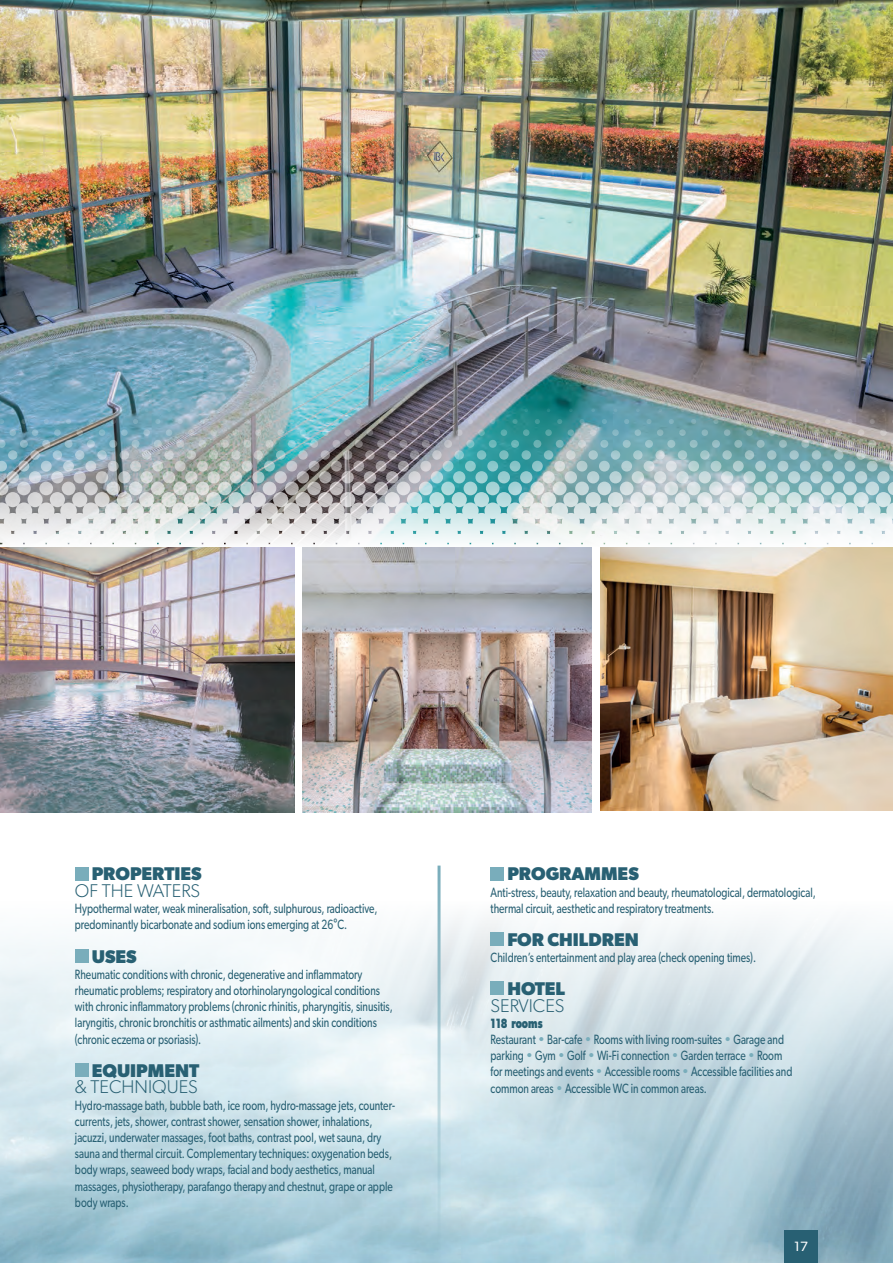
<style>
.page{position:relative;width:893px;height:1263px;background:#fff}
.page>*{position:absolute;margin:0;border:0;box-sizing:border-box;transform-origin:0 0}
.t1{font:700 18.45px "Gibson";color:#286073}
.t2{font:300 18.45px "Gibson";color:#286073}
.t3{font:13.5px/16.2px "Gibson";color:#286073;scale:.75 1}
.t4{font:13.5px "Gibson";color:#fff}
.s1{font-weight:700}
.s2{color:#79adbb}
</style>
<div class="page">
<img style="left:0;top:0;width:893px;height:398px">
<img style="left:0;top:398px;width:893px;height:150px">
<div style="left:75px;top:867px;width:13px;height:13px;background:#79adbb"></div>
<div style="left:75px;top:949px;width:13px;height:13px;background:#79adbb"></div>
<div style="left:75px;top:1063px;width:13px;height:14px;background:#79adbb"></div>
<div style="left:491px;top:867px;width:13px;height:13px;background:#79adbb"></div>
<div style="left:491px;top:932px;width:13px;height:13px;background:#79adbb"></div>
<div style="left:491px;top:982px;width:13px;height:13px;background:#79adbb"></div>
<img style="left:303px;top:548px;width:289px;height:264px">
<img style="left:0;top:548px;width:294px;height:264px">
<hr style="left:438px;top:865px;width:3px;height:388px;background:#79adbb">
<img style="left:600px;top:548px;width:293px;height:262px">
<div style="left:784px;top:1230px;width:34px;height:33px;background:#286073"></div>
<h1 class="t1" style="left:92px;top:863px;width:112px">PROPERTIES</h1>
<h1 class="t2" style="left:75px;top:879px;width:127px">OF THE WATERS</h1>
<p class="t3" style="left:75px;top:900px;width:405px">Hypothermal water, weak mineralisation, soft, sulphurous, radioactive, predominantly bicarbonate and sodium ions emerging at 26ºC.</p>
<h1 class="t1" style="left:92px;top:945px;width:47px">USES</h1>
<p class="t3" style="left:75px;top:966px;width:425px">Rheumatic conditions with chronic, degenerative and inflammatory rheumatic problems; respiratory and otorhinolaryngological conditions with chronic inflammatory problems (chronic rhinitis, pharyngitis, sinusitis, laryngitis, chronic bronchitis or asthmatic ailments) and skin conditions (chronic eczema or psoriasis).</p>
<h1 class="t1" style="left:92px;top:1059px;width:109px">EQUIPMENT</h1>
<h1 class="t2" style="left:75px;top:1076px;width:124px">&amp; TECHNIQUES</h1>
<p class="t3" style="left:75px;top:1097px;width:428px">Hydro-massage bath, bubble bath, ice room, hydro-massage jets, counter&shy;currents, jets, shower, contrast shower, sensation shower, inhalations, jacuzzi, underwater massages, foot baths, contrast pool, wet sauna, dry sauna and thermal circuit. Complementary techniques: oxygenation beds, body wraps, seaweed body wraps, facial and body aesthetics, manual massages, physiotherapy, parafango therapy and chestnut, grape or apple body wraps.</p>
<h1 class="t1" style="left:507px;top:863px;width:133px">PROGRAMMES</h1>
<p class="t3" style="left:491px;top:883px;width:435px">Anti-stress, beauty, relaxation and beauty, rheumatological, dermatological, thermal circuit, aesthetic and respiratory treatments.</p>
<h1 class="t1" style="left:507px;top:928px;width:133px">FOR CHILDREN</h1>
<p class="t3" style="left:491px;top:949px;width:355px">Children’s entertainment and play area (check opening times).</p>
<h1 class="t1" style="left:507px;top:978px;width:59px">HOTEL</h1>
<h1 class="t2" style="left:491px;top:994px;width:75px">SERVICES</h1>
<p class="t3" style="left:491px;top:1015px;width:404px"><span class="s1">118 rooms<br></span>Restaurant <span class="s2">•</span> Bar-cafe <span class="s2">•</span> Rooms with living room-suites <span class="s2">•</span> Garage and parking <span class="s2">•</span> Gym <span class="s2">•</span> Golf <span class="s2">•</span> Wi-Fi connection <span class="s2">•</span> Garden terrace <span class="s2">•</span> Room for meetings and events <span class="s2">•</span> Accessible rooms <span class="s2">•</span> Accessible facilities and common areas <span class="s2">•</span> Accessible WC in common areas.</p>
<p class="t4" style="left:794px;top:1238px;width:15px">17</p>
</div>
